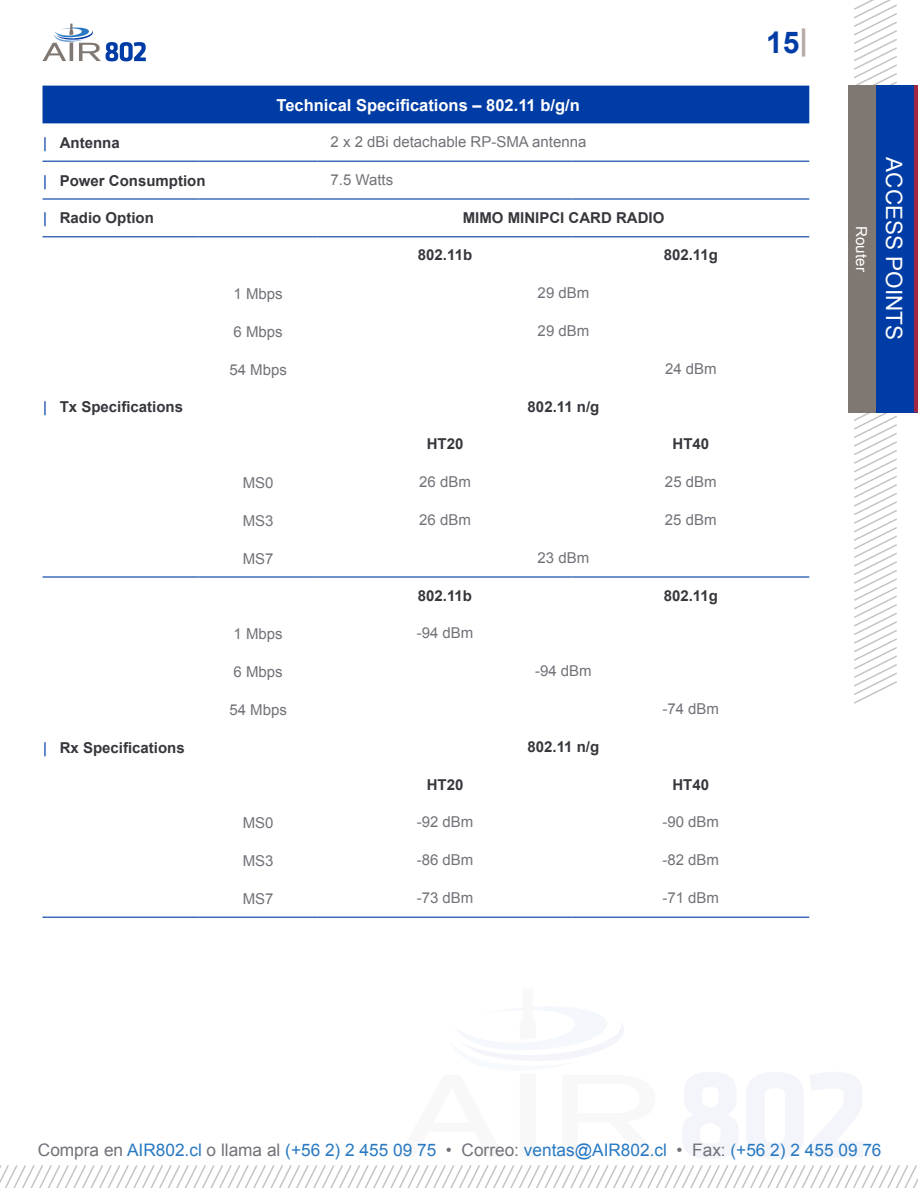
<style>
.page{position:relative;width:918px;height:1188px;background:#fff}
.page>*{position:absolute;margin:0;border:0;box-sizing:border-box;transform-origin:0 0}
.t1{font:700 30px "Arial";color:#003ca5}
.t2{font:22.5px "Arial";color:#fff}
.t3{font:17.25px "Arial";color:#2879c1}
.t4{font:700 16.5px "Arial";color:#fff}
.t5{font:15.15px "Arial";color:#fff}
.t6{font:15px "Arial";color:#717179}
.t7{font:700 15px "Arial";color:#38363d}
.s1{font-weight:400;color:#003ca5}
.s2{color:#b6aaa6}
.s3{color:#717179}
</style>
<div class="page">
<svg style="left:0;top:1007px;width:918px;height:181px"></svg>
<svg style="left:43px;top:24px;width:103px;height:37px"></svg>
<svg style="left:854px;top:0;width:45px;height:704px"></svg>
<div style="left:875px;top:85px;width:43px;height:327px;background:#003ca5"></div>
<div style="left:848px;top:85px;width:27px;height:328px;background:#7e7772"></div>
<hr style="left:914px;top:85px;width:4px;height:327px;background:#9f2742">
<div style="left:43px;top:86px;width:766px;height:37px;background:#003ca5"></div>
<hr style="left:47px;top:161px;width:152px;height:1px;background:#003ca5">
<hr style="left:199px;top:161px;width:119px;height:1px;background:#003ca5">
<hr style="left:318px;top:161px;width:254px;height:1px;background:#003ca5">
<hr style="left:572px;top:161px;width:237px;height:1px;background:#003ca5">
<hr style="left:47px;top:198px;width:152px;height:2px;background:#003ca5">
<hr style="left:199px;top:198px;width:119px;height:2px;background:#003ca5">
<hr style="left:318px;top:198px;width:254px;height:2px;background:#003ca5">
<hr style="left:572px;top:198px;width:237px;height:2px;background:#003ca5">
<hr style="left:199px;top:576px;width:119px;height:2px;background:#003ca5">
<hr style="left:318px;top:576px;width:254px;height:2px;background:#003ca5">
<hr style="left:572px;top:576px;width:237px;height:2px;background:#003ca5">
<hr style="left:47px;top:576px;width:152px;height:2px;background:#003ca5">
<hr style="left:199px;top:917px;width:119px;height:1px;background:#003ca5">
<hr style="left:318px;top:917px;width:254px;height:1px;background:#003ca5">
<hr style="left:572px;top:917px;width:237px;height:1px;background:#003ca5">
<hr style="left:47px;top:917px;width:152px;height:1px;background:#003ca5">
<hr style="left:47px;top:236px;width:152px;height:1px;background:#003ca5">
<hr style="left:199px;top:236px;width:119px;height:1px;background:#003ca5">
<hr style="left:318px;top:236px;width:254px;height:1px;background:#003ca5">
<hr style="left:572px;top:236px;width:237px;height:1px;background:#003ca5">
<p class="t4" style="left:277px;top:94px;width:305px">Technical Specifications – 802.11 b/g/n</p>
<p class="t7" style="left:43px;top:132px;width:78px"><span class="s1">|</span> Antenna</p>
<p class="t6" style="left:330px;top:132px;width:257px">2 x 2 dBi detachable RP-SMA antenna</p>
<p class="t7" style="left:43px;top:170px;width:164px"><span class="s1">|</span> Power Consumption</p>
<p class="t6" style="left:330px;top:170px;width:64px">7.5 Watts</p>
<p class="t7" style="left:43px;top:208px;width:112px"><span class="s1">|</span> Radio Option</p>
<p class="t7" style="left:463px;top:207px;width:203px">MIMO MINIPCI CARD RADIO</p>
<p class="t7" style="left:43px;top:397px;width:142px"><span class="s1">|</span> Tx Specifications</p>
<p class="t7" style="left:43px;top:737px;width:143px"><span class="s1">|</span> Rx Specifications</p>
<p class="t7" style="left:418px;top:245px;width:56px">802.11b</p>
<p class="t7" style="left:664px;top:245px;width:56px">802.11g</p>
<p class="t6" style="left:234px;top:284px;width:51px">1 Mbps</p>
<p class="t6" style="left:538px;top:283px;width:53px">29 dBm</p>
<p class="t6" style="left:234px;top:322px;width:51px">6 Mbps</p>
<p class="t6" style="left:538px;top:321px;width:53px">29 dBm</p>
<p class="t6" style="left:229px;top:359px;width:59px">54 Mbps</p>
<p class="t6" style="left:665px;top:359px;width:53px">24 dBm</p>
<p class="t7" style="left:528px;top:396px;width:73px">802.11 n/g</p>
<p class="t7" style="left:427px;top:434px;width:38px">HT20</p>
<p class="t7" style="left:673px;top:434px;width:38px">HT40</p>
<p class="t6" style="left:243px;top:473px;width:32px">MS0</p>
<p class="t6" style="left:419px;top:472px;width:53px">26 dBm</p>
<p class="t6" style="left:665px;top:472px;width:53px">25 dBm</p>
<p class="t6" style="left:243px;top:511px;width:32px">MS3</p>
<p class="t6" style="left:419px;top:510px;width:53px">26 dBm</p>
<p class="t6" style="left:665px;top:510px;width:53px">25 dBm</p>
<p class="t6" style="left:243px;top:548px;width:32px">MS7</p>
<p class="t6" style="left:538px;top:548px;width:53px">23 dBm</p>
<p class="t7" style="left:418px;top:585px;width:56px">802.11b</p>
<p class="t7" style="left:664px;top:585px;width:56px">802.11g</p>
<p class="t6" style="left:234px;top:624px;width:51px">1 Mbps</p>
<p class="t6" style="left:417px;top:623px;width:58px">-94 dBm</p>
<p class="t6" style="left:234px;top:662px;width:51px">6 Mbps</p>
<p class="t6" style="left:535px;top:661px;width:58px">-94 dBm</p>
<p class="t6" style="left:229px;top:700px;width:59px">54 Mbps</p>
<p class="t6" style="left:662px;top:699px;width:58px">-74 dBm</p>
<p class="t7" style="left:528px;top:737px;width:73px">802.11 n/g</p>
<p class="t7" style="left:427px;top:774px;width:38px">HT20</p>
<p class="t7" style="left:672px;top:774px;width:38px">HT40</p>
<p class="t6" style="left:243px;top:813px;width:32px">MS0</p>
<p class="t6" style="left:417px;top:812px;width:58px">-92 dBm</p>
<p class="t6" style="left:662px;top:812px;width:58px">-90 dBm</p>
<p class="t6" style="left:243px;top:851px;width:32px">MS3</p>
<p class="t6" style="left:417px;top:850px;width:58px">-86 dBm</p>
<p class="t6" style="left:662px;top:850px;width:58px">-82 dBm</p>
<p class="t6" style="left:243px;top:889px;width:32px">MS7</p>
<p class="t6" style="left:417px;top:888px;width:58px">-73 dBm</p>
<p class="t6" style="left:662px;top:888px;width:58px">-71 dBm</p>
<h1 class="t1" style="left:766px;top:23px;width:43px">15<span class="s2">|</span></h1>
<p class="t5" style="left:872px;top:226px;width:47px;rotate:90deg">Router</p>
<h2 class="t2" style="left:909px;top:157px;width:184px;rotate:90deg">Access Points</h2>
<p class="t3" style="left:38px;top:1138px;width:845px"><span class="s3">Compra en</span> AIR802.cl <span class="s3">o llama al</span> (+56 2) 2 455 09 75 <span class="s3">• Correo:</span> ventas@AIR802.cl <span class="s3">• Fax:</span> (+56 2) 2 455 09 76</p>
</div>
